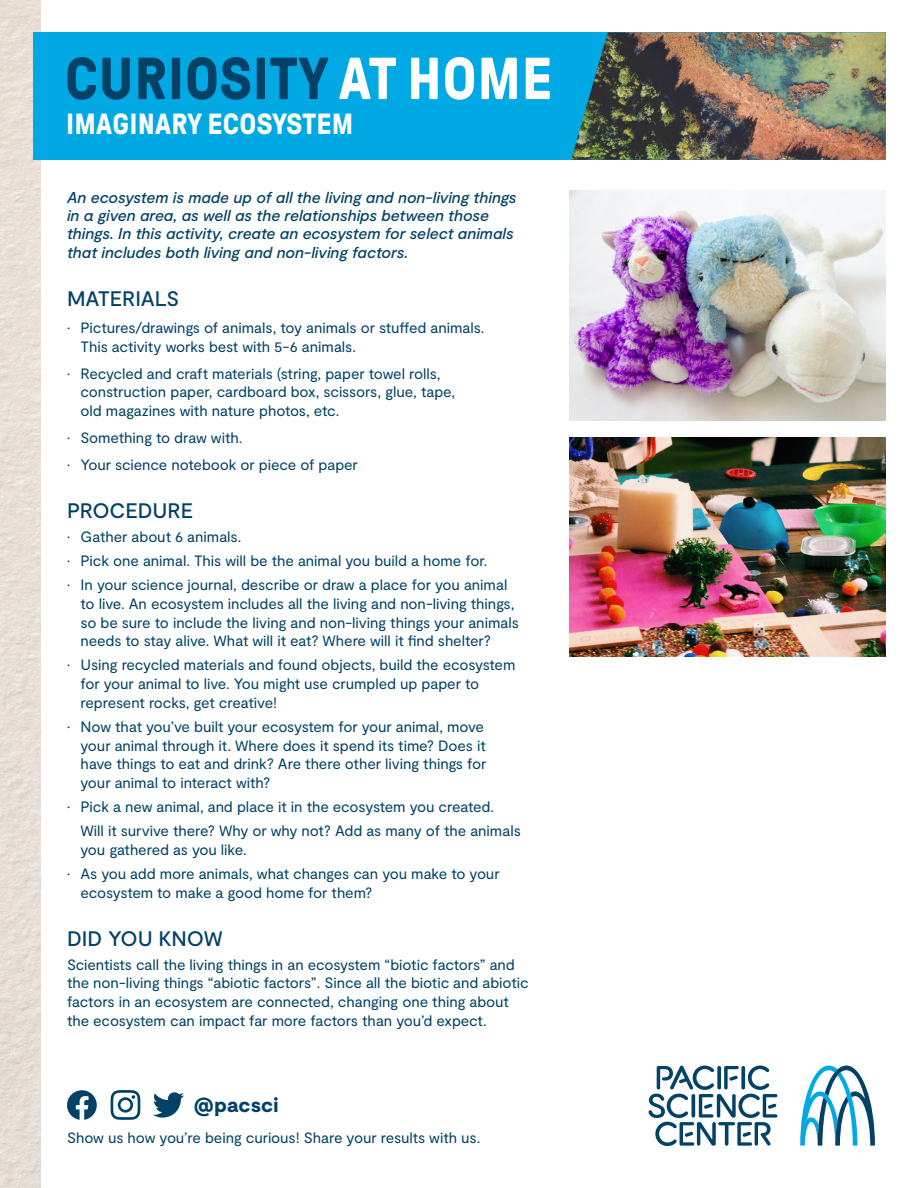
<style>
.page{position:relative;width:918px;height:1188px;background:#fff}
.page>*{position:absolute;margin:0;border:0;box-sizing:border-box;transform-origin:0 0}
.t1{font:700 59.1px "GT Pressura";letter-spacing:.01em;color:#024266}
.t2{font:700 29.1px "GT Pressura";letter-spacing:.01em;color:#fff}
.t3{font:500 21px "Moderat";letter-spacing:-.005em;color:#024266}
.t4{font:900 20.4px "Moderat";letter-spacing:.01em;color:#024266}
.t5{font:italic 500 15.75px/18.3px "Moderat";letter-spacing:-.005em;color:#024266}
.t6{font:15px/18.8px "Moderat";letter-spacing:-.005em;color:#024266}
.s1{color:#fff}
</style>
<div class="page">
<img style="left:0;top:0;width:40px;height:1188px">
<div style="left:33px;top:32px;width:853px;height:128px;background:#00a8e4"></div>
<img style="left:571px;top:32px;width:315px;height:128px">
<img style="left:569px;top:437px;width:317px;height:220px">
<img style="left:569px;top:190px;width:317px;height:231px">
<svg style="left:800px;top:1066px;width:75px;height:80px"></svg>
<svg style="left:648px;top:1065px;width:129px;height:81px"></svg>
<svg style="left:153px;top:1092px;width:31px;height:26px"></svg>
<svg style="left:111px;top:1090px;width:29px;height:30px"></svg>
<svg style="left:67px;top:1090px;width:30px;height:30px"></svg>
<p class="t1" style="left:65px;top:47px;width:489px">CURIOSITY <span class="s1">AT HOME</span></p>
<p class="t2" style="left:66px;top:108px;width:289px">IMAGINARY ECOSYSTEM</p>
<p class="t5" style="left:67px;top:189px;width:451px">An ecosystem is made up of all the living and non-living things in a given area, as well as the relationships between those things. In this activity, create an ecosystem for select animals that includes both living and non-living factors.</p>
<p class="t3" style="left:67px;top:286px;width:114px">MATERIALS</p>
<p class="t6" style="left:81px;top:319px;width:406px;text-indent:-14px">• Pictures/drawings of animals, toy animals or stuffed animals.<br>This activity works best with 5-6 animals.</p>
<p class="t6" style="left:81px;top:364px;width:376px;text-indent:-14px">• Recycled and craft materials (string, paper towel rolls, construction paper, cardboard box, scissors, glue, tape, old magazines with nature photos, etc.</p>
<p class="t6" style="left:67px;top:429px;width:177px">• Something to draw with.</p>
<p class="t6" style="left:67px;top:456px;width:292px">• Your science notebook or piece of paper</p>
<p class="t3" style="left:67px;top:499px;width:127px">PROCEDURE</p>
<p class="t6" style="left:67px;top:528px;width:176px">• Gather about 6 animals.</p>
<p class="t6" style="left:67px;top:552px;width:422px">• Pick one animal. This will be the animal you build a home for.</p>
<p class="t6" style="left:81px;top:576px;width:440px;text-indent:-14px">• In your science journal, describe or draw a place for you animal to live. An ecosystem includes all the living and non-living things, so be sure to include the living and non-living things your animals needs to stay alive. What will it eat? Where will it find shelter?</p>
<p class="t6" style="left:81px;top:656px;width:437px;text-indent:-14px">• Using recycled materials and found objects, build the ecosystem for your animal to live. You might use crumpled up paper to represent rocks, get creative!</p>
<p class="t6" style="left:81px;top:718px;width:407px;text-indent:-14px">• Now that you’ve built your ecosystem for your animal, move your animal through it. Where does it spend its time? Does it have things to eat and drink? Are there other living things for your animal to interact with?</p>
<p class="t6" style="left:81px;top:795px;width:442px;line-height:24px;text-indent:-14px">• Pick a new animal, and place it in the ecosystem you created.<br>Will it survive there? Why or why not? Add as many of the animals</p>
<p class="t6" style="left:81px;top:841px;width:168px">you gathered as you like.</p>
<p class="t6" style="left:81px;top:865px;width:421px;text-indent:-14px">• As you add more animals, what changes can you make to your ecosystem to make a good home for them?</p>
<p class="t3" style="left:67px;top:926px;width:157px">DID YOU KNOW</p>
<p class="t6" style="left:67px;top:955px;width:463px">Scientists call the living things in an ecosystem “biotic factors” and the non-living things “abiotic factors”. Since all the biotic and abiotic factors in an ecosystem are connected, changing one thing about the ecosystem can impact far more factors than you’d expect.</p>
<p class="t4" style="left:194px;top:1093px;width:86px">@pacsci</p>
<p class="t6" style="left:67px;top:1129px;width:415px">Show us how you’re being curious! Share your results with us.</p>
</div>
